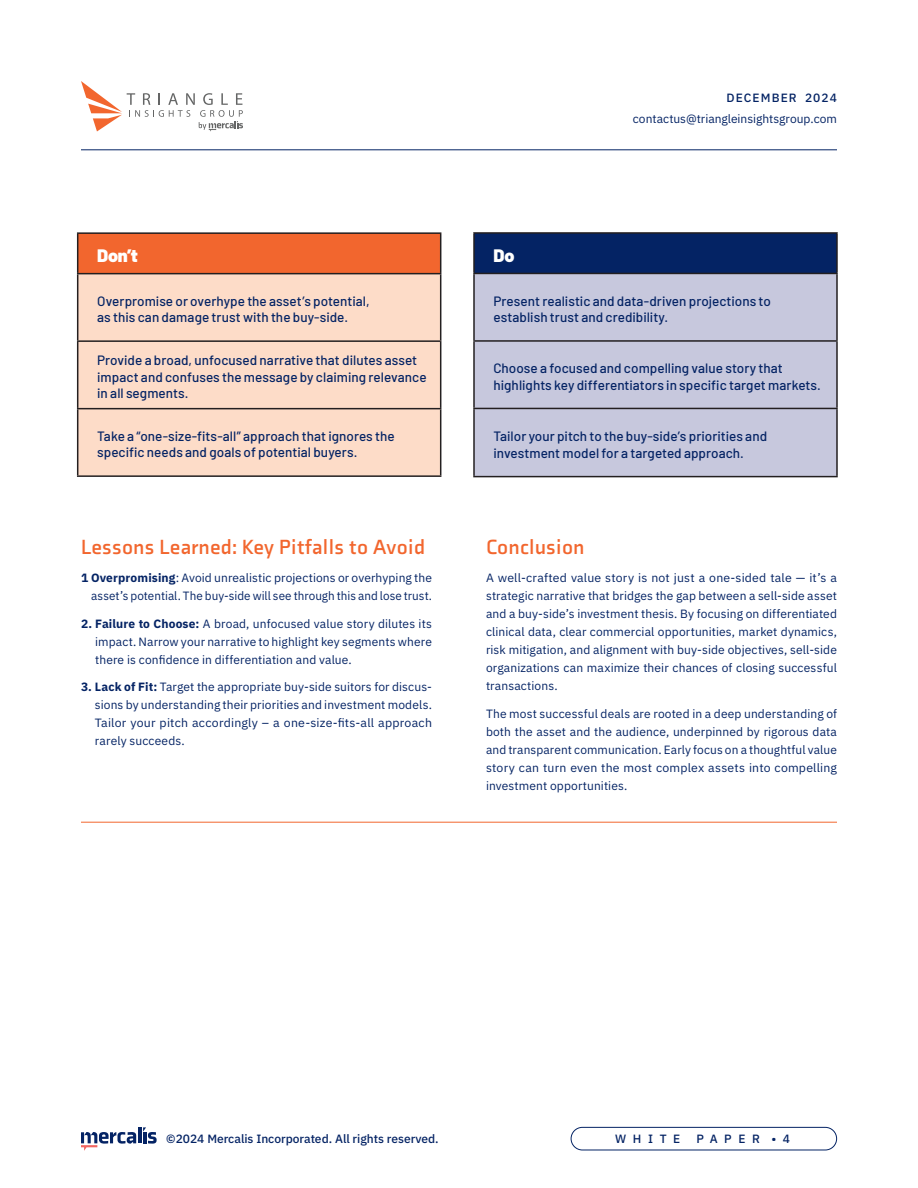
<style>
.page{position:relative;width:918px;height:1188px;background:#fff}
.page>*{position:absolute;margin:0;border:0;box-sizing:border-box;transform-origin:0 0}
.Paragraph_Box{font:700 21px "Axia";letter-spacing:.02em;color:#f2662e}
.Fineprint_SM{font:900 18px "Barlow";color:#fff}
.Fineprint_SM-2{font:500 13.5px/16.5px "Barlow";color:#042364}
.Paragraph_Box-2{font:12px/18px "IBM Plex Sans";letter-spacing:.01em;color:#042364;text-align:justify}
.Eyebrow_Center{font:500 12px "IBM Plex Sans";color:#042364}
.Paragraph_Unjustified{font:12px "IBM Plex Sans";color:#042364}
.Eyebrow_Center-2{font:500 12px "IBM Plex Sans";letter-spacing:.09em;color:#042364}
.s1{font-weight:700}
</style>
<div class="page">
<svg style="left:81px;top:81px;width:162px;height:51px"></svg>
<hr style="left:81px;top:150px;width:756px;height:1px;background:#042364">
<hr style="left:81px;top:822px;width:756px;height:1px;background:#f2662e">
<div style="left:571px;top:1127px;width:266px;height:23px;border:1px solid #042364;border-radius:11px"></div>
<hr style="left:138px;top:1127px;width:3px;height:16px;background:#042364">
<svg style="left:143px;top:1127px;width:14px;height:17px"></svg>
<svg style="left:81px;top:1132px;width:55px;height:19px"></svg>
<div style="left:78px;top:233px;width:363px;height:41px;background:#f2662e"></div>
<div style="left:78px;top:274px;width:362px;height:201px;background:#fddcc8"></div>
<hr style="left:77px;top:232px;width:364px;height:2px;background:#231f20">
<hr style="left:77px;top:234px;width:1px;height:39px;background:#231f20">
<hr style="left:440px;top:234px;width:1px;height:39px;background:#231f20">
<hr style="left:77px;top:273px;width:364px;height:1px;background:#231f20">
<hr style="left:77px;top:274px;width:1px;height:66px;background:#231f20">
<hr style="left:440px;top:274px;width:1px;height:66px;background:#231f20">
<hr style="left:77px;top:340px;width:364px;height:2px;background:#231f20">
<hr style="left:77px;top:342px;width:1px;height:66px;background:#231f20">
<hr style="left:440px;top:342px;width:1px;height:66px;background:#231f20">
<hr style="left:77px;top:408px;width:364px;height:1px;background:#231f20">
<hr style="left:77px;top:409px;width:1px;height:66px;background:#231f20">
<hr style="left:440px;top:409px;width:1px;height:66px;background:#231f20">
<hr style="left:77px;top:475px;width:364px;height:2px;background:#231f20">
<div style="left:474px;top:233px;width:363px;height:40px;background:#042364"></div>
<div style="left:475px;top:274px;width:361px;height:202px;background:#c7c8dd"></div>
<hr style="left:473px;top:232px;width:365px;height:2px;background:#231f20">
<hr style="left:473px;top:234px;width:2px;height:39px;background:#231f20">
<hr style="left:836px;top:234px;width:2px;height:39px;background:#231f20">
<hr style="left:473px;top:273px;width:365px;height:1px;background:#231f20">
<hr style="left:473px;top:274px;width:2px;height:66px;background:#231f20">
<hr style="left:836px;top:274px;width:2px;height:66px;background:#231f20">
<hr style="left:473px;top:340px;width:365px;height:2px;background:#231f20">
<hr style="left:473px;top:342px;width:2px;height:66px;background:#231f20">
<hr style="left:836px;top:342px;width:2px;height:66px;background:#231f20">
<hr style="left:473px;top:408px;width:365px;height:1px;background:#231f20">
<hr style="left:473px;top:409px;width:2px;height:67px;background:#231f20">
<hr style="left:836px;top:409px;width:2px;height:67px;background:#231f20">
<hr style="left:473px;top:476px;width:365px;height:1px;background:#231f20">
<p class="Fineprint_SM" style="left:97px;top:242px;width:42px">Don’t</p>
<p class="Fineprint_SM-2" style="left:97px;top:292px;width:274px">Overpromise or overhype the asset’s potential, as this can damage trust with the buy-side.</p>
<p class="Fineprint_SM-2" style="left:97px;top:351px;width:331px">Provide a broad, unfocused narrative that dilutes asset impact and confuses the message by claiming relevance in all segments.</p>
<p class="Fineprint_SM-2" style="left:97px;top:427px;width:299px">Take a “one-size-fits-all” approach that ignores the specific needs and goals of potential buyers.</p>
<p class="Paragraph_Box" style="left:81px;top:534px;width:345px">Lessons Learned: Key Pitfalls to Avoid</p>
<p class="Paragraph_Box-2" style="left:81px;top:568px;width:353px;text-align:right"><span class="s1">1 Overpromising</span>: Avoid unrealistic projections or overhyping the asset’s potential. The buy-side will see through this and lose trust.</p>
<p class="Paragraph_Box-2" style="left:95px;top:613px;width:338px;text-indent:-14px"><span class="s1">2. Failure to Choose:</span> A broad, unfocused value story dilutes its impact. Narrow your narrative to highlight key segments where there is confidence in differentiation and value.</p>
<p class="Paragraph_Box-2" style="left:95px;top:677px;width:339px;text-indent:-14px"><span class="s1">3. Lack of Fit:</span> Target the appropriate buy-side suitors for discus&shy;sions by understanding their priorities and investment models.<br>Tailor your pitch accordingly – a one-size-fits-all approach rarely succeeds.</p>
<p class="Eyebrow_Center-2" style="left:727px;top:88px;width:112px">DECEMBER 2024</p>
<p class="Paragraph_Unjustified" style="left:633px;top:109px;width:206px">contactus@triangleinsightsgroup.com</p>
<p class="Fineprint_SM" style="left:494px;top:242px;width:22px">Do</p>
<p class="Fineprint_SM-2" style="left:494px;top:292px;width:279px">Present realistic and data-driven projections to establish trust and credibility.</p>
<p class="Fineprint_SM-2" style="left:494px;top:359px;width:329px">Choose a focused and compelling value story that highlights key differentiators in specific target markets.</p>
<p class="Fineprint_SM-2" style="left:494px;top:427px;width:275px">Tailor your pitch to the buy-side’s priorities and investment model for a targeted approach.</p>
<p class="Paragraph_Box" style="left:486px;top:534px;width:100px">Conclusion</p>
<p class="Paragraph_Box-2" style="left:486px;top:568px;width:353px">A well-crafted value story is not just a one-sided tale — it’s a strategic narrative that bridges the gap between a sell-side asset and a buy-side’s investment thesis. By focusing on differentiated clinical data, clear commercial opportunities, market dynamics, risk mitigation, and alignment with buy-side objectives, sell-side organizations can maximize their chances of closing successful transactions.</p>
<p class="Paragraph_Box-2" style="left:486px;top:703px;width:353px">The most successful deals are rooted in a deep understanding of both the asset and the audience, underpinned by rigorous data and transparent communication. Early focus on a thoughtful value story can turn even the most complex assets into compelling investment opportunities.</p>
<p class="Eyebrow_Center" style="left:166px;top:1130px;width:274px">©2024 Mercalis Incorporated. All rights reserved.</p>
<p class="Eyebrow_Center" style="left:615px;top:1129px;width:67px">WHITE</p>
<p class="Eyebrow_Center" style="left:696px;top:1129px;width:95px">PAPER • 4</p>
</div>
